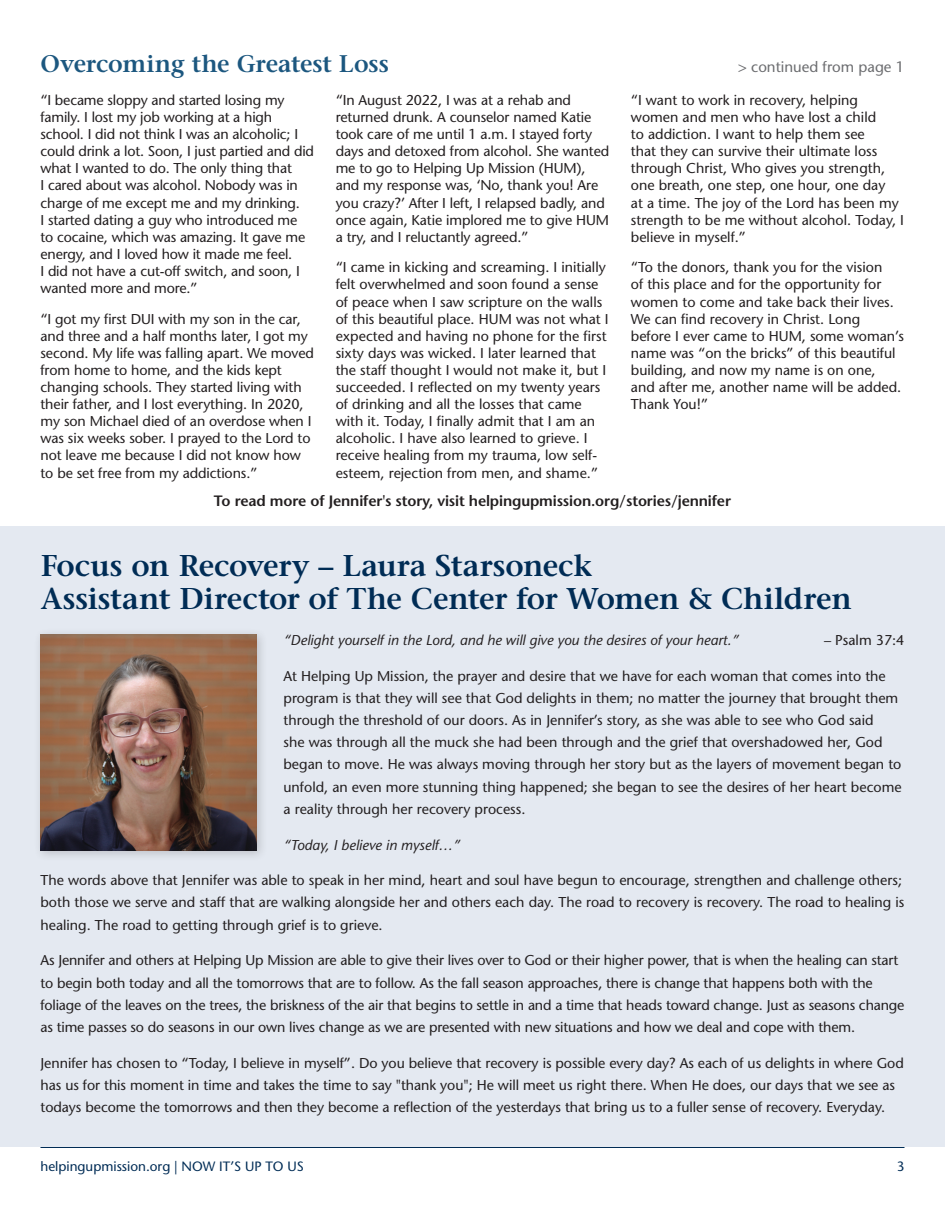
<style>
.page{position:relative;width:945px;height:1215px;background:#fff}
.page>*{position:absolute;margin:0;border:0;box-sizing:border-box;transform-origin:0 0}
.t1{font:600 30px/33px "Stone Serif Std";letter-spacing:-.01em;color:#002c55}
.t2{font:600 24px "Stone Serif Std";letter-spacing:-.005em;color:#1c577f}
.t3{font:600 15px "Stone Sans Std";letter-spacing:-.01em;color:#231f20}
.t4{font:500 15px "Stone Sans Std";color:#6c6d70}
.t5{font:500 14.25px/17.1px "Stone Sans Std";color:#231f20}
.t6{font:italic 500 14.25px "Stone Sans Std";color:#231f20}
.t7{font:500 13.5px "Stone Sans Std";color:#002c55}
</style>
<div class="page">
<div style="left:0;top:526px;width:945px;height:621px;background:#e4e9f1"></div>
<hr style="left:40px;top:1147px;width:864px;height:1px;background:#002c55">
<div style="left:34px;top:628px;width:234px;height:234px;background:#231f20;opacity:.2"></div>
<img style="left:40px;top:634px;width:216px;height:216px">
<h2 class="t2" style="left:40px;top:49px;width:350px">Overcoming the Greatest Loss</h2>
<p class="t4" style="left:738px;top:57px;width:168px">&gt; continued from page 1</p>
<p class="t5" style="left:40px;top:91px;width:275px">“I became sloppy and started losing my family. I lost my job working at a high school. I did not think I was an alcoholic; I could drink a lot. Soon, I just partied and did what I wanted to do. The only thing that<br>I cared about was alcohol. Nobody was in charge of me except me and my drinking.<br>I started dating a guy who introduced me<br>to cocaine, which was amazing. It gave me energy, and I loved how it made me feel.<br>I did not have a cut-off switch, and soon, I wanted more and more.”</p>
<p class="t5" style="left:40px;top:310px;width:275px">“I got my first DUI with my son in the car, and three and a half months later, I got my second. My life was falling apart. We moved from home to home, and the kids kept changing schools. They started living with their father, and I lost everything. In 2020, my son Michael died of an overdose when I was six weeks sober. I prayed to the Lord to not leave me because I did not know how to be set free from my addictions.”</p>
<p class="t5" style="left:336px;top:91px;width:275px">“In August 2022, I was at a rehab and returned drunk. A counselor named Katie took care of me until 1 a.m. I stayed forty days and detoxed from alcohol. She wanted me to go to Helping Up Mission (HUM), and my response was, ‘No, thank you! Are you crazy?’ After I left, I relapsed badly, and once again, Katie implored me to give HUM a try, and I reluctantly agreed.”</p>
<p class="t5" style="left:336px;top:259px;width:275px">“I came in kicking and screaming. I initially felt overwhelmed and soon found a sense of peace when I saw scripture on the walls of this beautiful place. HUM was not what I expected and having no phone for the first sixty days was wicked. I later learned that the staff thought I would not make it, but I succeeded. I reflected on my twenty years of drinking and all the losses that came with it. Today, I finally admit that I am an alcoholic. I have also learned to grieve. I receive healing from my trauma, low self&shy;esteem, rejection from men, and shame.”</p>
<p class="t5" style="left:631px;top:91px;width:275px">“I want to work in recovery, helping women and men who have lost a child<br>to addiction. I want to help them see<br>that they can survive their ultimate loss through Christ, Who gives you strength, one breath, one step, one hour, one day<br>at a time. The joy of the Lord has been my strength to be me without alcohol. Today, I believe in myself.”</p>
<p class="t5" style="left:631px;top:259px;width:275px">“To the donors, thank you for the vision<br>of this place and for the opportunity for women to come and take back their lives.<br>We can find recovery in Christ. Long before I ever came to HUM, some woman’s name was “on the bricks” of this beautiful building, and now my name is on one,<br>and after me, another name will be added.<br>Thank You!”</p>
<p class="t3" style="left:214px;top:492px;width:519px">To read more of Jennifer's story, visit helpingupmission.org/stories/jennifer</p>
<h1 class="t1" style="left:41px;top:549px;width:813px">Focus on Recovery – Laura Starsoneck<br>Assistant Director of The Center for Women &amp; Children</h1>
<p class="t6" style="left:284px;top:632px;width:457px">“Delight yourself in the Lord, and he will give you the desires of your heart.”</p>
<p class="t5" style="left:824px;top:631px;width:82px">– Psalm 37:4</p>
<p class="t5" style="left:284px;top:665px;width:620px;line-height:22.2px">At Helping Up Mission, the prayer and desire that we have for each woman that comes into the program is that they will see that God delights in them; no matter the journey that brought them through the threshold of our doors. As in Jennifer’s story, as she was able to see who God said<br>she was through all the muck she had been through and the grief that overshadowed her, God began to move. He was always moving through her story but as the layers of movement began to unfold, an even more stunning thing happened; she began to see the desires of her heart become a reality through her recovery process.</p>
<p class="t6" style="left:284px;top:836px;width:178px">“Today, I believe in myself…”</p>
<p class="t5" style="left:40px;top:869px;width:865px;line-height:22.2px">The words above that Jennifer was able to speak in her mind, heart and soul have begun to encourage, strengthen and challenge others; both those we serve and staff that are walking alongside her and others each day. The road to recovery is recovery. The road to healing is healing. The road to getting through grief is to grieve.</p>
<p class="t5" style="left:40px;top:949px;width:865px;line-height:22.2px">As Jennifer and others at Helping Up Mission are able to give their lives over to God or their higher power, that is when the healing can start to begin both today and all the tomorrows that are to follow. As the fall season approaches, there is change that happens both with the foliage of the leaves on the trees, the briskness of the air that begins to settle in and a time that heads toward change. Just as seasons change as time passes so do seasons in our own lives change as we are presented with new situations and how we deal and cope with them.</p>
<p class="t5" style="left:40px;top:1052px;width:865px;line-height:22.2px">Jennifer has chosen to “Today, I believe in myself”. Do you believe that recovery is possible every day? As each of us delights in where God has us for this moment in time and takes the time to say "thank you"; He will meet us right there. When He does, our days that we see as todays become the tomorrows and then they become a reflection of the yesterdays that bring us to a fuller sense of recovery. Everyday.</p>
<p class="t7" style="left:40px;top:1158px;width:265px">helpingupmission.org | NOW IT’S UP TO US</p>
<p class="t7" style="left:897px;top:1158px;width:9px">3</p>
</div>
